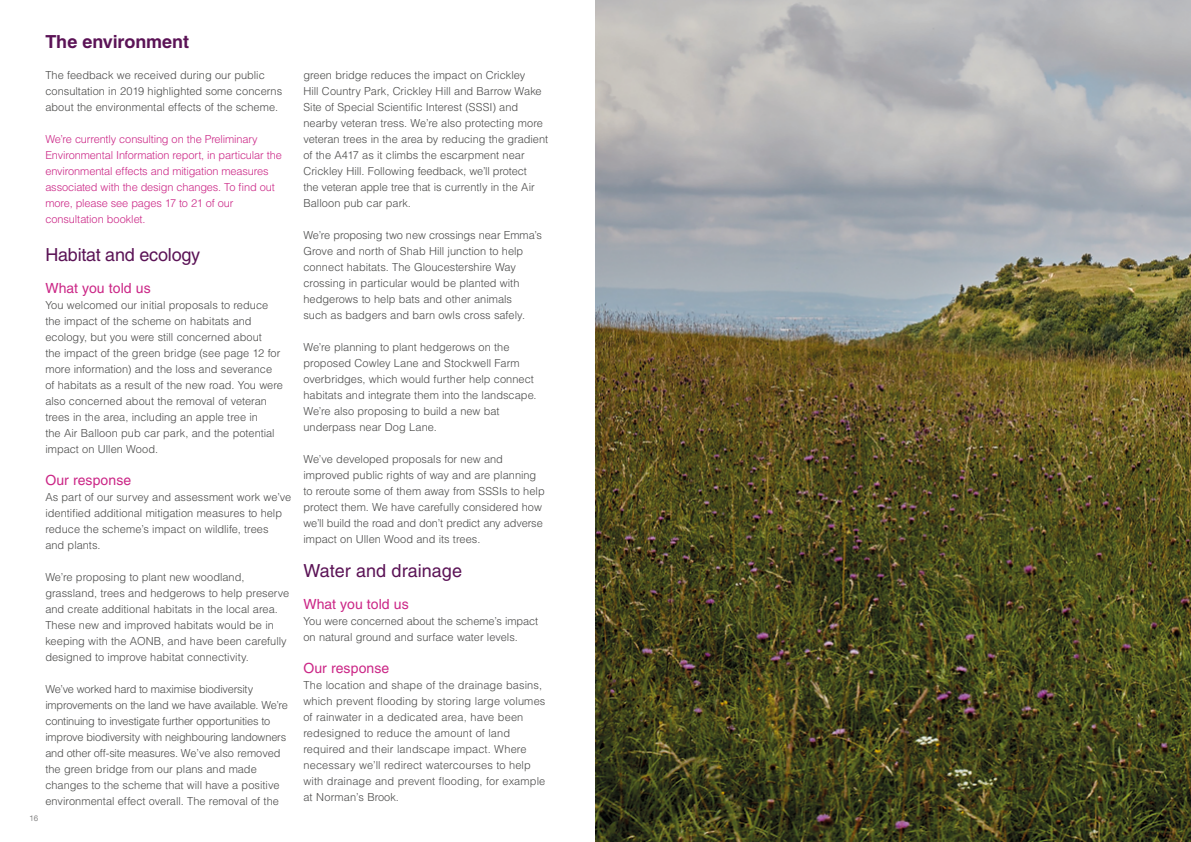
<style>
.page{position:relative;width:1191px;height:842px;background:#fff}
.page>*{position:absolute;margin:0;border:0;box-sizing:border-box;transform-origin:0 0}
.t1{font:18px "Helvetica LT Std";letter-spacing:-.01em;color:#5b1356}
.t2{font:700 18px "Helvetica LT Std";letter-spacing:-.005em;color:#5b1356}
.t3{font:14px "Helvetica LT Std";letter-spacing:.005em;color:#cb2686}
.t4{font:300 11px/16px "Helvetica LT Std";color:#4a4a49}
.t5{font:300 11px/16px "Helvetica LT Std";letter-spacing:-.015em;color:#cb2686}
.t6{font:8px "Helvetica Neue LT Com";color:#898888}
</style>
<div class="page">
<img style="left:595px;top:0;width:596px;height:842px">
<h1 class="t2" style="left:45px;top:31px;width:145px">The environment</h1>
<p class="t4" style="left:45px;top:67px;width:238px">The feedback we received during our public consultation in 2019 highlighted some concerns about the environmental effects of the scheme.</p>
<p class="t5" style="left:45px;top:131px;width:238px">We’re currently consulting on the Preliminary Environmental Information report, in particular the environmental effects and mitigation measures associated with the design changes. To find out more, please see pages 17 to 21 of our consultation booklet.</p>
<h1 class="t1" style="left:45px;top:244px;width:156px">Habitat and ecology</h1>
<p class="t3" style="left:45px;top:280px;width:107px">What you told us</p>
<p class="t4" style="left:45px;top:297px;width:239px">You welcomed our initial proposals to reduce the impact of the scheme on habitats and ecology, but you were still concerned about<br>the impact of the green bridge (see page 12 for more information) and the loss and severance of habitats as a result of the new road. You were also concerned about the removal of veteran trees in the area, including an apple tree in<br>the Air Balloon pub car park, and the potential impact on Ullen Wood.</p>
<p class="t3" style="left:45px;top:472px;width:87px">Our response</p>
<p class="t4" style="left:45px;top:489px;width:247px">As part of our survey and assessment work we’ve identified additional mitigation measures to help reduce the scheme’s impact on wildlife, trees<br>and plants.</p>
<p class="t4" style="left:45px;top:569px;width:245px">We’re proposing to plant new woodland, grassland, trees and hedgerows to help preserve and create additional habitats in the local area.<br>These new and improved habitats would be in keeping with the AONB, and have been carefully designed to improve habitat connectivity.</p>
<p class="t4" style="left:45px;top:681px;width:244px">We’ve worked hard to maximise biodiversity improvements on the land we have available. We’re continuing to investigate further opportunities to improve biodiversity with neighbouring landowners and other off-site measures. We’ve also removed the green bridge from our plans and made changes to the scheme that will have a positive environmental effect overall. The removal of the</p>
<p class="t6" style="left:29px;top:813px;width:10px">16</p>
<p class="t4" style="left:303px;top:67px;width:246px">green bridge reduces the impact on Crickley<br>Hill Country Park, Crickley Hill and Barrow Wake Site of Special Scientific Interest (SSSI) and nearby veteran tress. We’re also protecting more veteran trees in the area by reducing the gradient of the A417 as it climbs the escarpment near Crickley Hill. Following feedback, we’ll protect<br>the veteran apple tree that is currently in the Air Balloon pub car park.</p>
<p class="t4" style="left:303px;top:227px;width:240px">We’re proposing two new crossings near Emma’s Grove and north of Shab Hill junction to help connect habitats. The Gloucestershire Way crossing in particular would be planted with hedgerows to help bats and other animals<br>such as badgers and barn owls cross safely.</p>
<p class="t4" style="left:303px;top:339px;width:235px">We’re planning to plant hedgerows on the proposed Cowley Lane and Stockwell Farm overbridges, which would further help connect habitats and integrate them into the landscape.<br>We’re also proposing to build a new bat underpass near Dog Lane.</p>
<p class="t4" style="left:303px;top:451px;width:243px">We’ve developed proposals for new and improved public rights of way and are planning to reroute some of them away from SSSIs to help protect them. We have carefully considered how we’ll build the road and don’t predict any adverse impact on Ullen Wood and its trees.</p>
<h1 class="t1" style="left:303px;top:560px;width:160px">Water and drainage</h1>
<p class="t3" style="left:303px;top:596px;width:107px">What you told us</p>
<p class="t4" style="left:303px;top:613px;width:236px">You were concerned about the scheme’s impact on natural ground and surface water levels.</p>
<p class="t3" style="left:303px;top:660px;width:87px">Our response</p>
<p class="t4" style="left:303px;top:677px;width:243px">The location and shape of the drainage basins, which prevent flooding by storing large volumes of rainwater in a dedicated area, have been redesigned to reduce the amount of land required and their landscape impact. Where necessary we’ll redirect watercourses to help with drainage and prevent flooding, for example at Norman’s Brook.</p>
</div>
